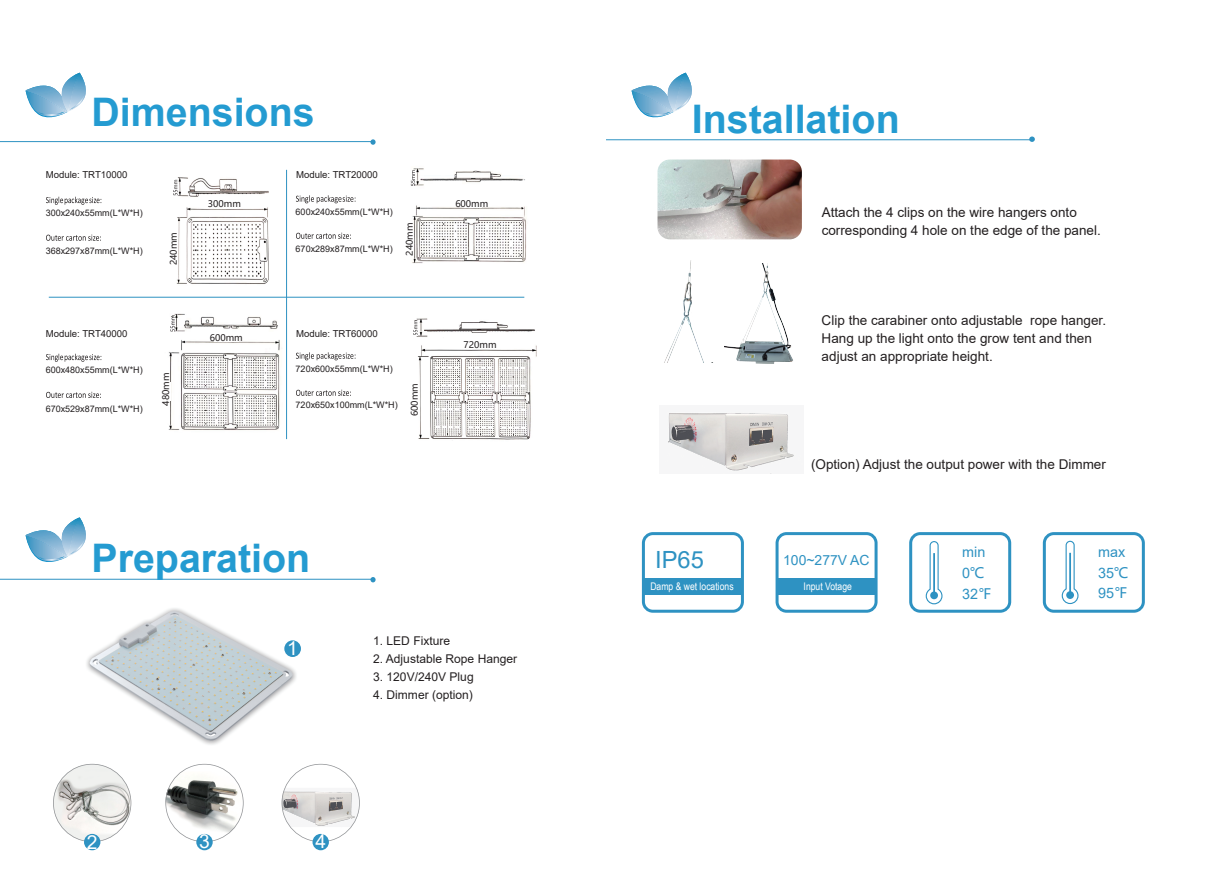
<style>
.page{position:relative;width:1212px;height:893px;background:#fff}
.page>*{position:absolute;margin:0;border:0;box-sizing:border-box;transform-origin:0 0}
.t1{font:700 39.45px "Arial";color:#249bd1}
.t2{font:23.7px "Arial";color:#2e92c2}
.t3{font:19.35px "Arial";color:#fff}
.t4{font:14.4px/20.7px "Arial";color:#2e92c2}
.t5{font:13.95px "Arial";color:#2e92c2}
.t6{font:13.5px/18px "Arial";color:#231f20}
.t7{font:12px "Arial";color:#231f20}
.t8{font:10.5px "Arial Narrow";color:#fff}
.t9{font:9.6px "Arial";color:#231f20}
.t10{font:9px "Arial";color:#231f20}
.t11{font:9px "Microsoft Ya Hei";color:#231f20}
.s1{font-family:"Microsoft Ya Hei"}
</style>
<div class="page">
<img style="left:86px;top:608px;width:212px;height:137px">
<svg style="left:370px;top:139px;width:6px;height:6px"></svg>
<hr style="left:0;top:141px;width:372px;height:1px;background:#2e92c2">
<svg style="left:1029px;top:137px;width:6px;height:5px"></svg>
<hr style="left:606px;top:139px;width:425px;height:1px;background:#2e92c2">
<svg style="left:370px;top:577px;width:6px;height:5px"></svg>
<hr style="left:0;top:579px;width:372px;height:1px;background:#2e92c2">
<svg style="left:26px;top:73px;width:60px;height:45px"></svg>
<svg style="left:26px;top:517px;width:60px;height:45px"></svg>
<svg style="left:632px;top:73px;width:60px;height:45px"></svg>
<hr style="left:286px;top:170px;width:1px;height:269px;background:#2e92c2">
<hr style="left:49px;top:297px;width:475px;height:1px;background:#2e92c2">
<svg style="left:46px;top:197px;width:55px;height:8px"></svg>
<svg style="left:296px;top:195px;width:59px;height:8px"></svg>
<svg style="left:46px;top:235px;width:55px;height:6px"></svg>
<svg style="left:296px;top:233px;width:55px;height:6px"></svg>
<svg style="left:46px;top:354px;width:55px;height:8px"></svg>
<svg style="left:296px;top:352px;width:59px;height:8px"></svg>
<svg style="left:46px;top:392px;width:55px;height:6px"></svg>
<svg style="left:296px;top:390px;width:55px;height:6px"></svg>
<img style="left:53px;top:764px;width:78px;height:77px">
<div style="left:53px;top:764px;width:78px;height:78px;border:2px solid #939598;border-radius:50%"></div>
<img style="left:165px;top:764px;width:79px;height:78px;border-radius:39px">
<div style="left:165px;top:764px;width:79px;height:78px;border:2px solid #939598;border-radius:50%"></div>
<img style="left:282px;top:788px;width:78px;height:39px">
<div style="left:282px;top:764px;width:78px;height:78px;border:2px solid #939598;border-radius:50%"></div>
<div style="left:284px;top:640px;width:17px;height:17px;background:#2e92c2;border-radius:50%"></div>
<div style="left:84px;top:834px;width:16px;height:16px;background:#2e92c2;border-radius:50%"></div>
<div style="left:196px;top:834px;width:17px;height:16px;background:#2e92c2;border-radius:50%"></div>
<div style="left:312px;top:834px;width:17px;height:16px;background:#2e92c2;border-radius:50%"></div>
<img style="left:657px;top:160px;width:145px;height:79px">
<img style="left:410px;top:168px;width:116px;height:95px">
<div style="left:462px;top:201px;width:20px;height:7px;background:#fff"></div>
<div style="left:406px;top:231px;width:8px;height:19px;background:#fff"></div>
<div style="left:409px;top:170px;width:7px;height:14px;background:#fff"></div>
<svg style="left:411px;top:170px;width:4px;height:16px"></svg>
<img style="left:416px;top:318px;width:121px;height:122px">
<div style="left:468px;top:342px;width:18px;height:6px;background:#fff"></div>
<div style="left:410px;top:321px;width:8px;height:15px;background:#fff"></div>
<svg style="left:413px;top:320px;width:4px;height:15px"></svg>
<div style="left:413px;top:386px;width:6px;height:20px;background:#fff"></div>
<img style="left:168px;top:313px;width:112px;height:117px">
<div style="left:214px;top:336px;width:25px;height:6px;background:#fff"></div>
<div style="left:165px;top:382px;width:5px;height:19px;background:#fff"></div>
<div style="left:168px;top:317px;width:7px;height:13px;background:#fff"></div>
<svg style="left:170px;top:315px;width:5px;height:16px"></svg>
<img style="left:173px;top:177px;width:96px;height:107px">
<div style="left:214px;top:202px;width:23px;height:7px;background:#fff"></div>
<div style="left:172px;top:241px;width:6px;height:19px;background:#fff"></div>
<svg style="left:173px;top:179px;width:5px;height:16px"></svg>
<svg style="left:173px;top:180px;width:4px;height:15px"></svg>
<img style="left:668px;top:413px;width:126px;height:58px">
<div style="left:643px;top:579px;width:99px;height:16px;background:#2e92c2"></div>
<div style="left:777px;top:579px;width:99px;height:16px;background:#2e92c2"></div>
<div style="left:642px;top:532px;width:102px;height:81px;border:3px solid #2e92c2;border-radius:10px"></div>
<div style="left:775px;top:532px;width:102px;height:81px;border:3px solid #2e92c2;border-radius:10px"></div>
<div style="left:909px;top:532px;width:102px;height:81px;border:3px solid #2e92c2;border-radius:10px"></div>
<div style="left:1043px;top:532px;width:102px;height:81px;border:3px solid #2e92c2;border-radius:10px"></div>
<svg style="left:925px;top:541px;width:18px;height:64px"></svg>
<div style="left:930px;top:591px;width:8px;height:8px;background:#2e92c2;border-radius:50%"></div>
<svg style="left:1061px;top:540px;width:18px;height:65px"></svg>
<div style="left:1066px;top:591px;width:8px;height:8px;background:#2e92c2;border-radius:50%"></div>
<img style="left:725px;top:263px;width:68px;height:101px">
<img style="left:664px;top:341px;width:61px;height:21px">
<svg style="left:674px;top:260px;width:44px;height:102px"></svg>
<h1 class="t1" style="left:91px;top:85px;width:225px">Dimensions</h1>
<h1 class="t1" style="left:692px;top:91px;width:209px">Installation</h1>
<p class="t9" style="left:46px;top:168px;width:83px">Module: TRT10000</p>
<p class="t9" style="left:296px;top:168px;width:83px">Module: TRT20000</p>
<p class="t10" style="left:46px;top:207px;width:99px">300x240x55mm(L*W*H)</p>
<p class="t10" style="left:46px;top:245px;width:99px">368x297x87mm(L*W*H)</p>
<p class="t11" style="left:168px;top:265px;width:34px;rotate:-90deg">240mm</p>
<p class="t11" style="left:208px;top:198px;width:34px">300mm</p>
<p class="t10" style="left:296px;top:205px;width:99px">600x240x55mm(L*W*H)</p>
<p class="t10" style="left:296px;top:243px;width:99px">670x289x87mm(L*W*H)</p>
<p class="t11" style="left:404px;top:256px;width:34px;rotate:-90deg">240mm</p>
<p class="t11" style="left:455px;top:198px;width:34px">600mm</p>
<p class="t9" style="left:46px;top:327px;width:83px">Module: TRT40000</p>
<p class="t11" style="left:210px;top:332px;width:34px">600mm</p>
<p class="t9" style="left:296px;top:327px;width:83px">Module: TRT60000</p>
<p class="t11" style="left:464px;top:339px;width:34px">720mm</p>
<p class="t10" style="left:46px;top:363px;width:99px">600x480x55mm(L*W*H)</p>
<p class="t10" style="left:46px;top:402px;width:99px">670x529x87mm(L*W*H)</p>
<p class="t11" style="left:160px;top:406px;width:34px;rotate:-90deg">480mm</p>
<p class="t10" style="left:296px;top:362px;width:99px">720x600x55mm(L*W*H)</p>
<p class="t10" style="left:296px;top:399px;width:104px">720x650x100mm(L*W*H)</p>
<p class="t11" style="left:408px;top:416px;width:34px;rotate:-90deg">600mm</p>
<h1 class="t1" style="left:91px;top:531px;width:220px">Preparation</h1>
<h3 class="t3" style="left:287px;top:635px;width:12px">1</h3>
<p class="t7" style="left:373px;top:632px;width:79px">1. LED Fixture</p>
<p class="t7" style="left:373px;top:650px;width:146px">2. Adjustable Rope Hanger</p>
<p class="t7" style="left:373px;top:668px;width:102px">3. 120V/240V Plug</p>
<p class="t7" style="left:373px;top:686px;width:101px">4. Dimmer (option)</p>
<h3 class="t3" style="left:87px;top:829px;width:12px">2</h3>
<h3 class="t3" style="left:199px;top:828px;width:12px">3</h3>
<h3 class="t3" style="left:315px;top:828px;width:12px">4</h3>
<h2 class="t2" style="left:655px;top:544px;width:50px">IP65</h2>
<p class="t8" style="left:650px;top:578px;width:85px">Damp &amp; wet locations</p>
<p class="t6" style="left:822px;top:203px;width:281px">Attach the 4 clips on the wire hangers onto corresponding 4 hole on the edge of the panel.</p>
<p class="t6" style="left:822px;top:311px;width:286px">Clip the carabiner onto adjustable rope hanger.<br>Hang up the light onto the grow tent and then adjust an appropriate height.</p>
<p class="t6" style="left:811px;top:455px;width:296px">(Option) Adjust the output power with the Dimmer</p>
<p class="t5" style="left:783px;top:551px;width:88px">100~277V AC</p>
<p class="t8" style="left:804px;top:578px;width:50px">Input Votage</p>
<p class="t4" style="left:962px;top:542px;width:32px">min<br>0<span class="s1">℃<br></span>32<span class="s1">℉</span></p>
<p class="t4" style="left:1098px;top:541px;width:32px">max<br>35<span class="s1">℃<br></span>95<span class="s1">℉</span></p>
</div>
